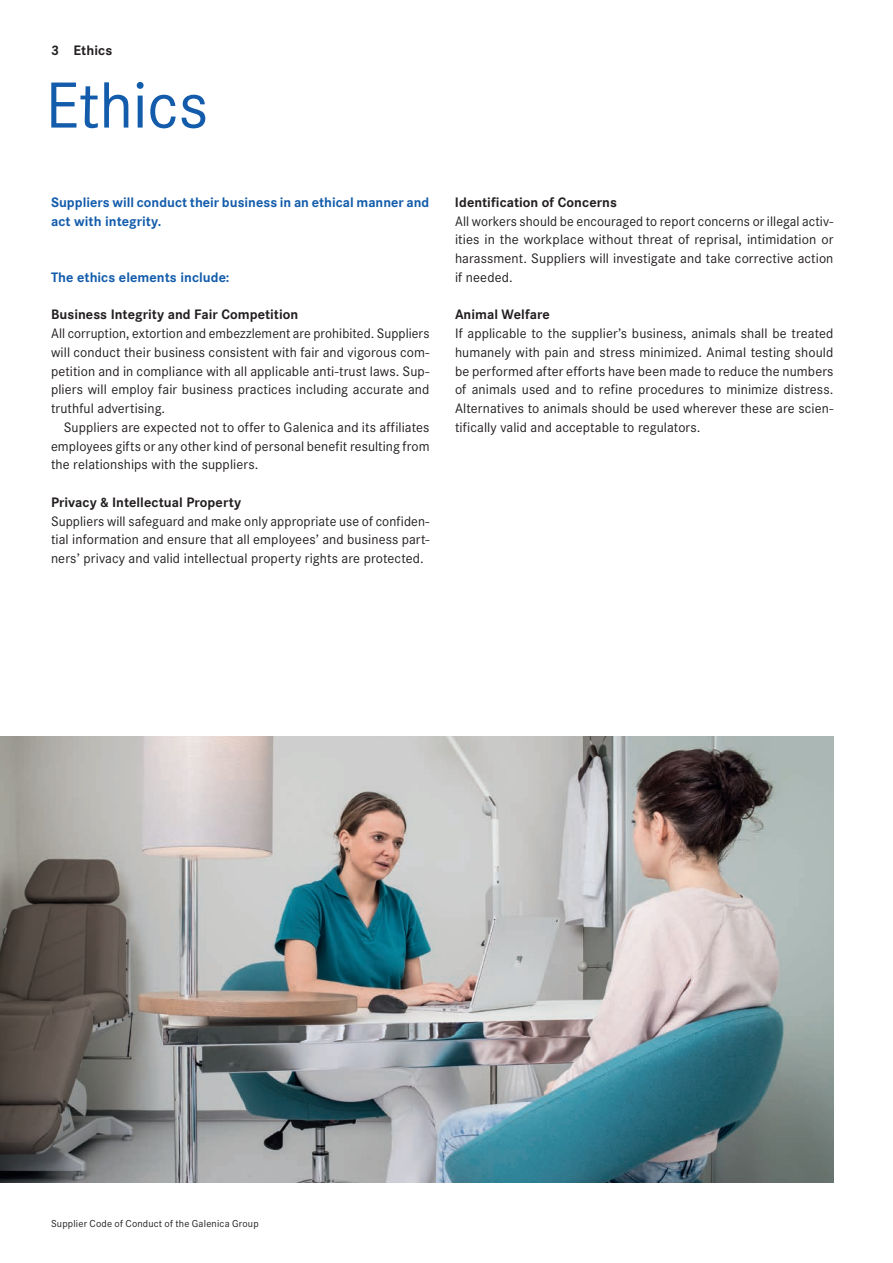
<style>
.page{position:relative;width:893px;height:1263px;background:#fff}
.page>*{position:absolute;margin:0;border:0;box-sizing:border-box;transform-origin:0 0}
.t1{font:67.5px "Corporate S";letter-spacing:-.005em;color:#135cab}
.t2{font:14.25px/18.8px "Corporate S";letter-spacing:.005em;color:#231f20;text-align:justify}
.t3{font:700 14.25px "Corporate S";color:#231f20}
.t4{font:700 14.25px/18.8px "Corporate S";letter-spacing:.005em;color:#135cab}
.t5{font:10.5px "Corporate S";letter-spacing:.02em;color:#231f20}
</style>
<div class="page">
<img style="left:0;top:736px;width:833px;height:446px">
<p class="t3" style="left:51px;top:42px;width:63px">3 Ethics</p>
<h1 class="t1" style="left:45px;top:67px;width:164px">Ethics</h1>
<p class="t4" style="left:51px;top:193px;width:380px">Suppliers will conduct their business in an ethical manner and act with integrity.</p>
<p class="t4" style="left:51px;top:268px;width:180px">The ethics elements include:</p>
<p class="t3" style="left:51px;top:307px;width:249px">Business Integrity and Fair Competition</p>
<p class="t2" style="left:51px;top:324px;width:380px">All corruption, extortion and embezzlement are prohibited. Suppliers will conduct their business consistent with fair and vigorous com&shy;petition and in compliance with all applicable anti-trust laws. Sup&shy;pliers will employ fair business practices including accurate and truthful advertising.</p>
<p class="t2" style="left:51px;top:418px;width:380px;text-indent:13px">Suppliers are expected not to offer to Galenica and its affiliates employees gifts or any other kind of personal benefit resulting from the relationships with the suppliers.</p>
<p class="t3" style="left:51px;top:494px;width:192px">Privacy &amp; Intellectual Property</p>
<p class="t2" style="left:51px;top:512px;width:380px">Suppliers will safeguard and make only appropriate use of confiden&shy;tial information and ensure that all employees’ and business part&shy;ners’ privacy and valid intellectual property rights are protected.</p>
<p class="t3" style="left:455px;top:194px;width:163px">Identification of Concerns</p>
<p class="t2" style="left:455px;top:212px;width:380px">All workers should be encouraged to report concerns or illegal activ&shy;ities in the workplace without threat of reprisal, intimidation or harassment. Suppliers will investigate and take corrective action if needed.</p>
<p class="t3" style="left:455px;top:307px;width:96px">Animal Welfare</p>
<p class="t2" style="left:455px;top:324px;width:380px">If applicable to the supplier’s business, animals shall be treated humanely with pain and stress minimized. Animal testing should be performed after efforts have been made to reduce the numbers of animals used and to refine procedures to minimize distress.<br>Alternatives to animals should be used wherever these are scien&shy;tifically valid and acceptable to regulators.</p>
<p class="t5" style="left:51px;top:1218px;width:209px">Supplier Code of Conduct of the Galenica Group</p>
</div>
